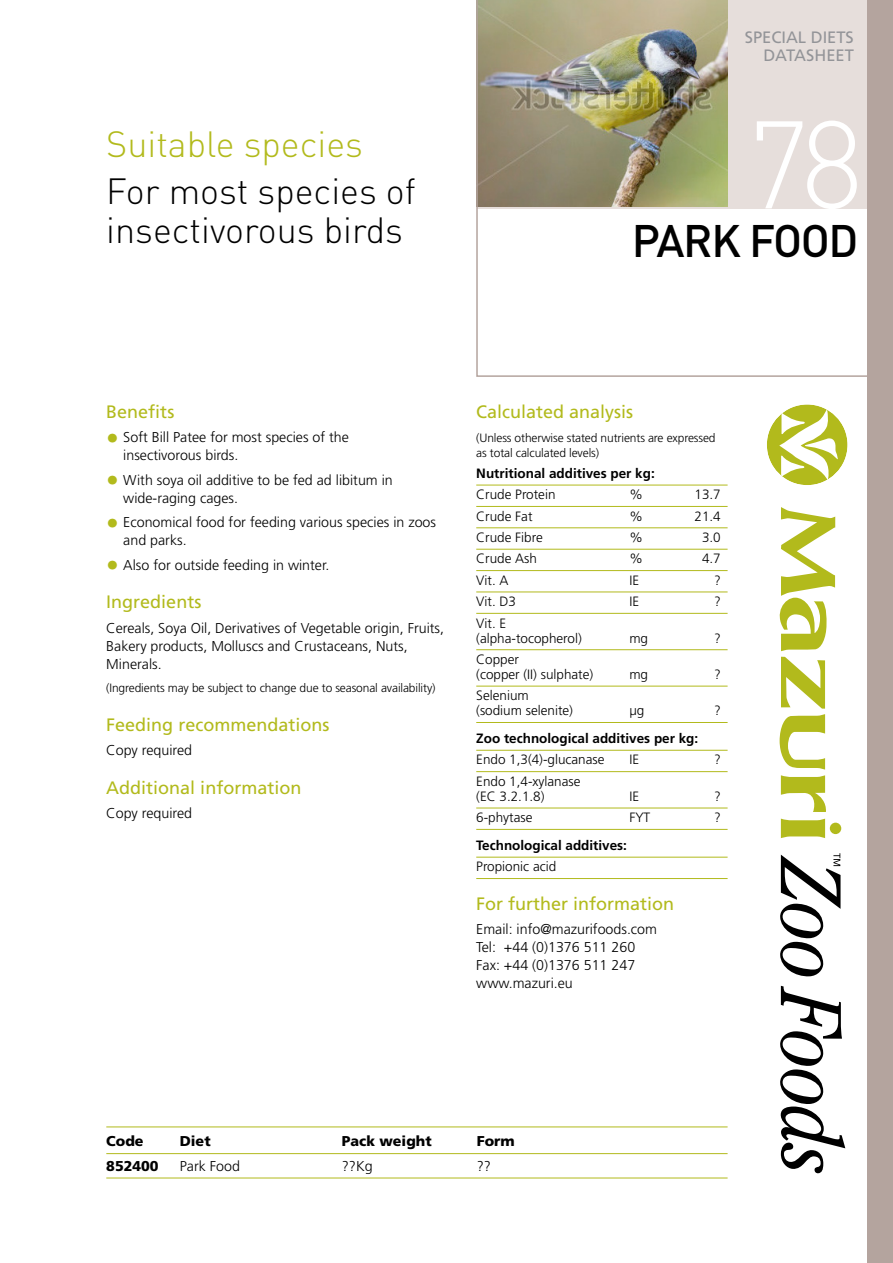
<style>
.page{position:relative;width:893px;height:1263px;background:#fff}
.page>*{position:absolute;margin:0;border:0;box-sizing:border-box;transform-origin:0 0}
.t1{font:300 122.25px "DIN";color:#fff}
.t2{font:500 45px "DIN";letter-spacing:-.03em;color:#000}
.t3{font:300 36px/39px "DIN";color:#000}
.t4{font:300 36px "DIN";color:#b2ba1c}
.Read_Headings{font:18px "Frutiger";color:#b2ba1c}
.t5{font:16.5px "Frutiger";color:#939498}
.Main_Text{font:300 14.25px/18px "Frutiger";color:#000}
.Code__Diet_Table_Ent{font:900 14.25px "Frutiger";color:#000}
.Code__Diet_Table_Ent-2{font:300 14.25px "Frutiger";color:#000}
.Analysis_Table{font:300 13.5px/15px "Frutiger";color:#000}
.Analysis_Table-2{font:700 13.5px "Frutiger";color:#000}
.Small_text_rule_belo{font:300 12px/15px "Frutiger";letter-spacing:-.01em;color:#000}
.Small_Text_no_rule_b{font:300 12px "Frutiger";letter-spacing:-.01em;color:#000}
.s1{font-size:25.5px;color:#b2ba1c}
</style>
<div class="page">
<div style="left:867px;top:0;width:26px;height:1263px;background:#b4a49e"></div>
<div style="left:767px;top:404px;width:80px;height:81px;background:#b2ba1c;border-radius:50%"></div>
<svg style="left:779px;top:409px;width:59px;height:72px"></svg>
<div style="left:830px;top:823px;width:11px;height:11px;background:#b2ba1c;border-radius:50%"></div>
<svg style="left:781px;top:819px;width:44px;height:19px"></svg>
<svg style="left:780px;top:657px;width:46px;height:155px"></svg>
<svg style="left:779px;top:507px;width:56px;height:144px"></svg>
<svg style="left:780px;top:986px;width:65px;height:187px"></svg>
<svg style="left:780px;top:853px;width:60px;height:124px"></svg>
<hr style="left:106px;top:1126px;width:622px;height:1px;background:#b2ba1c">
<hr style="left:106px;top:1153px;width:622px;height:1px;background:#b2ba1c">
<hr style="left:106px;top:1177px;width:622px;height:1px;background:#b2ba1c">
<hr style="left:476px;top:485px;width:252px;height:1px;background:#b2ba1c">
<hr style="left:476px;top:506px;width:252px;height:1px;background:#b2ba1c">
<hr style="left:476px;top:527px;width:252px;height:1px;background:#b2ba1c">
<hr style="left:476px;top:549px;width:252px;height:1px;background:#b2ba1c">
<hr style="left:476px;top:570px;width:252px;height:1px;background:#b2ba1c">
<hr style="left:476px;top:592px;width:252px;height:1px;background:#b2ba1c">
<hr style="left:476px;top:613px;width:252px;height:1px;background:#b2ba1c">
<hr style="left:476px;top:649px;width:252px;height:1px;background:#b2ba1c">
<hr style="left:476px;top:686px;width:252px;height:1px;background:#b2ba1c">
<hr style="left:476px;top:722px;width:252px;height:1px;background:#b2ba1c">
<hr style="left:476px;top:750px;width:252px;height:1px;background:#b2ba1c">
<hr style="left:476px;top:771px;width:252px;height:1px;background:#b2ba1c">
<hr style="left:476px;top:808px;width:252px;height:1px;background:#b2ba1c">
<hr style="left:476px;top:829px;width:252px;height:1px;background:#b2ba1c">
<hr style="left:476px;top:857px;width:252px;height:1px;background:#b2ba1c">
<hr style="left:476px;top:878px;width:252px;height:1px;background:#b2ba1c">
<svg style="left:476px;top:0;width:391px;height:377px"></svg>
<p class="t4" style="left:106px;top:121px;width:258px">Suitable species</p>
<p class="t3" style="left:106px;top:171px;width:311px">For most species of insectivorous birds</p>
<p class="t5" style="left:745px;top:27px;width:111px">SPECIAL DIETS</p>
<p class="t5" style="left:763px;top:45px;width:92px">DATASHEET</p>
<p class="t1" style="left:746px;top:89px;width:119px">78</p>
<p class="t2" style="left:632px;top:212px;width:228px">PARK FOOD</p>
<p class="Read_Headings" style="left:106px;top:401px;width:70px">Benefits</p>
<p class="Main_Text" style="left:123px;top:428px;width:227px;text-indent:-17px"><span class="s1">•</span> Soft Bill Patee for most species of the insectivorous birds.</p>
<p class="Main_Text" style="left:123px;top:471px;width:271px;text-indent:-17px"><span class="s1">•</span> With soya oil additive to be fed ad libitum in wide-raging cages.</p>
<p class="Main_Text" style="left:123px;top:513px;width:314px;text-indent:-17px"><span class="s1">•</span> Economical food for feeding various species in zoos and parks.</p>
<p class="Main_Text" style="left:106px;top:556px;width:225px"><span class="s1">•</span> Also for outside feeding in winter.</p>
<p class="Read_Headings" style="left:106px;top:591px;width:97px">Ingredients</p>
<p class="Main_Text" style="left:106px;top:618px;width:339px">Cereals, Soya Oil, Derivatives of Vegetable origin, Fruits,<br>Bakery products, Molluscs and Crustaceans, Nuts,<br>Minerals.</p>
<p class="Small_Text_no_rule_b" style="left:106px;top:681px;width:331px">(Ingredients may be subject to change due to seasonal availability)</p>
<p class="Read_Headings" style="left:106px;top:714px;width:225px">Feeding recommendations</p>
<p class="Main_Text" style="left:106px;top:741px;width:87px">Copy required</p>
<p class="Read_Headings" style="left:106px;top:777px;width:197px">Additional information</p>
<p class="Main_Text" style="left:106px;top:804px;width:87px">Copy required</p>
<p class="Read_Headings" style="left:476px;top:401px;width:159px">Calculated analysis</p>
<p class="Small_text_rule_belo" style="left:476px;top:430px;width:241px">(Unless otherwise stated nutrients are expressed as total calculated levels)</p>
<p class="Analysis_Table-2" style="left:476px;top:465px;width:180px">Nutritional additives per kg:</p>
<p class="Analysis_Table" style="left:476px;top:487px;width:81px">Crude Protein</p>
<p class="Analysis_Table" style="left:629px;top:487px;width:15px">%</p>
<p class="Analysis_Table" style="left:694px;top:487px;width:28px">13.7</p>
<p class="Analysis_Table" style="left:476px;top:508px;width:58px">Crude Fat</p>
<p class="Analysis_Table" style="left:629px;top:508px;width:15px">%</p>
<p class="Analysis_Table" style="left:694px;top:508px;width:28px">21.4</p>
<p class="Analysis_Table" style="left:476px;top:530px;width:68px">Crude Fibre</p>
<p class="Analysis_Table" style="left:629px;top:530px;width:15px">%</p>
<p class="Analysis_Table" style="left:702px;top:530px;width:20px">3.0</p>
<p class="Analysis_Table" style="left:476px;top:551px;width:62px">Crude Ash</p>
<p class="Analysis_Table" style="left:629px;top:551px;width:15px">%</p>
<p class="Analysis_Table" style="left:702px;top:551px;width:20px">4.7</p>
<p class="Analysis_Table" style="left:476px;top:573px;width:34px">Vit. A</p>
<p class="Analysis_Table" style="left:629px;top:573px;width:11px">IE</p>
<p class="Analysis_Table" style="left:714px;top:573px;width:8px">?</p>
<p class="Analysis_Table" style="left:476px;top:594px;width:41px">Vit. D3</p>
<p class="Analysis_Table" style="left:629px;top:594px;width:11px">IE</p>
<p class="Analysis_Table" style="left:714px;top:594px;width:8px">?</p>
<p class="Analysis_Table" style="left:476px;top:615px;width:107px">Vit. E (alpha-tocopherol)</p>
<p class="Analysis_Table" style="left:629px;top:630px;width:20px">mg</p>
<p class="Analysis_Table" style="left:714px;top:630px;width:8px">?</p>
<p class="Analysis_Table" style="left:476px;top:652px;width:119px">Copper<br>(copper (II) sulphate)</p>
<p class="Analysis_Table" style="left:629px;top:667px;width:20px">mg</p>
<p class="Analysis_Table" style="left:714px;top:667px;width:8px">?</p>
<p class="Analysis_Table" style="left:476px;top:688px;width:132px">Selenium<br>(sodium selenite) μ</p>
<p class="Analysis_Table" style="left:637px;top:703px;width:9px">g</p>
<p class="Analysis_Table" style="left:714px;top:703px;width:8px">?</p>
<p class="Analysis_Table-2" style="left:476px;top:730px;width:224px">Zoo technological additives per kg:</p>
<p class="Analysis_Table" style="left:476px;top:752px;width:130px">Endo 1,3(4)-glucanase</p>
<p class="Analysis_Table" style="left:629px;top:752px;width:11px">IE</p>
<p class="Analysis_Table" style="left:714px;top:752px;width:8px">?</p>
<p class="Analysis_Table" style="left:476px;top:774px;width:106px">Endo 1,4-xylanase (EC 3.2.1.8)</p>
<p class="Analysis_Table" style="left:629px;top:789px;width:11px">IE</p>
<p class="Analysis_Table" style="left:714px;top:789px;width:8px">?</p>
<p class="Analysis_Table" style="left:476px;top:810px;width:58px">6-phytase</p>
<p class="Analysis_Table" style="left:629px;top:810px;width:22px">FYT</p>
<p class="Analysis_Table" style="left:714px;top:810px;width:8px">?</p>
<p class="Analysis_Table-2" style="left:476px;top:837px;width:152px">Technological additives:</p>
<p class="Analysis_Table" style="left:476px;top:859px;width:82px">Propionic acid</p>
<p class="Read_Headings" style="left:476px;top:893px;width:200px">For further information</p>
<p class="Main_Text" style="left:476px;top:920px;width:182px">Email: info@mazurifoods.com<br>Tel: +44 (0)1376 511 260<br>Fax: +44 (0)1376 511 247 www.mazuri.eu</p>
<p class="Code__Diet_Table_Ent" style="left:106px;top:1133px;width:39px">Code</p>
<p class="Code__Diet_Table_Ent" style="left:180px;top:1133px;width:32px">Diet</p>
<p class="Code__Diet_Table_Ent" style="left:342px;top:1133px;width:91px">Pack weight</p>
<p class="Code__Diet_Table_Ent" style="left:477px;top:1133px;width:40px">Form</p>
<p class="Code__Diet_Table_Ent" style="left:106px;top:1157px;width:54px">852400</p>
<p class="Code__Diet_Table_Ent-2" style="left:180px;top:1158px;width:62px">Park Food</p>
<p class="Code__Diet_Table_Ent-2" style="left:342px;top:1158px;width:32px">??Kg</p>
<p class="Code__Diet_Table_Ent-2" style="left:477px;top:1158px;width:16px">??</p>
</div>
